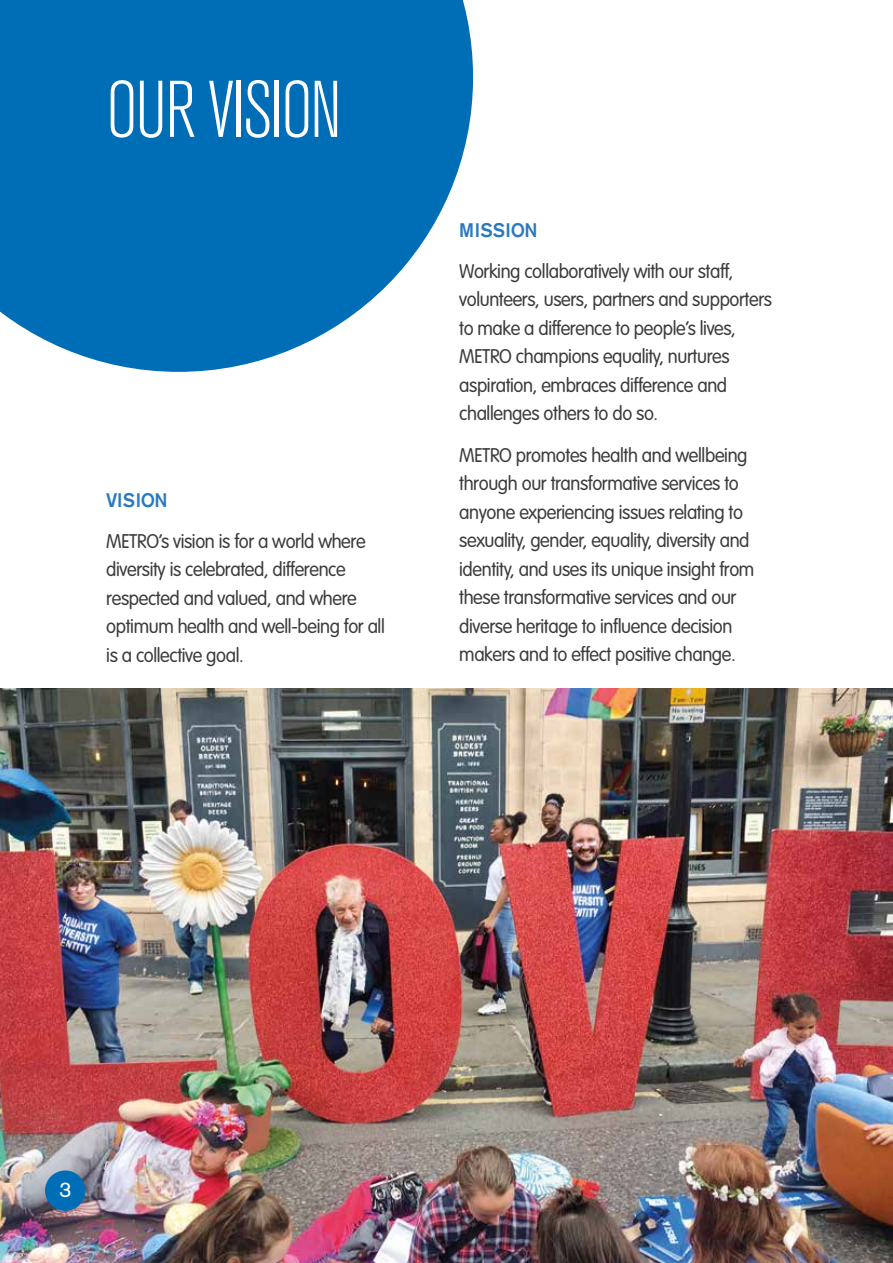
<style>
.page{position:relative;width:893px;height:1263px;background:#fff}
.page>*{position:absolute;margin:0;border:0;box-sizing:border-box;transform-origin:0 0}
.t1{font:300 condensed 79.5px "Akzidenz Grotesk BE";letter-spacing:-.03em;color:#fff}
.t2{font:21px "Akzidenz Grotesk";color:#fff}
.t3{font:300 19.5px/28.5px "VAG Rounded";letter-spacing:-.02em;color:#3c3c3b;scale:.95 1}
.t4{font:500 19.5px "Akzidenz Grotesk BE";color:#2b79be;scale:.95 1}
</style>
<div class="page">
<svg style="left:0;top:0;width:473px;height:372px;background:#1b7cbe"></svg>
<img style="left:0;top:689px;width:893px;height:574px">
<div style="left:45px;top:1170px;width:40px;height:41px;background:#006db7;border-radius:50%"></div>
<h1 class="t1" style="left:106px;top:67px;width:237px">OUR VISION</h1>
<p class="t4" style="left:106px;top:488px;width:66px">VISION</p>
<p class="t3" style="left:106px;top:527px;width:295px">METRO’s vision is for a world where diversity is celebrated, difference respected and valued, and where optimum health and well-being for all is a collective goal.</p>
<p class="t4" style="left:459px;top:218px;width:84px">MISSION</p>
<p class="t3" style="left:459px;top:257px;width:331px">Working collaboratively with our staff, volunteers, users, partners and supporters to make a difference to people’s lives, METRO champions equality, nurtures aspiration, embraces difference and challenges others to do so.</p>
<p class="t3" style="left:459px;top:441px;width:312px">METRO promotes health and wellbeing through our transformative services to anyone experiencing issues relating to sexuality, gender, equality, diversity and identity, and uses its unique insight from these transformative services and our diverse heritage to influence decision makers and to effect positive change.</p>
<p class="t2" style="left:59px;top:1177px;width:13px">3</p>
</div>
